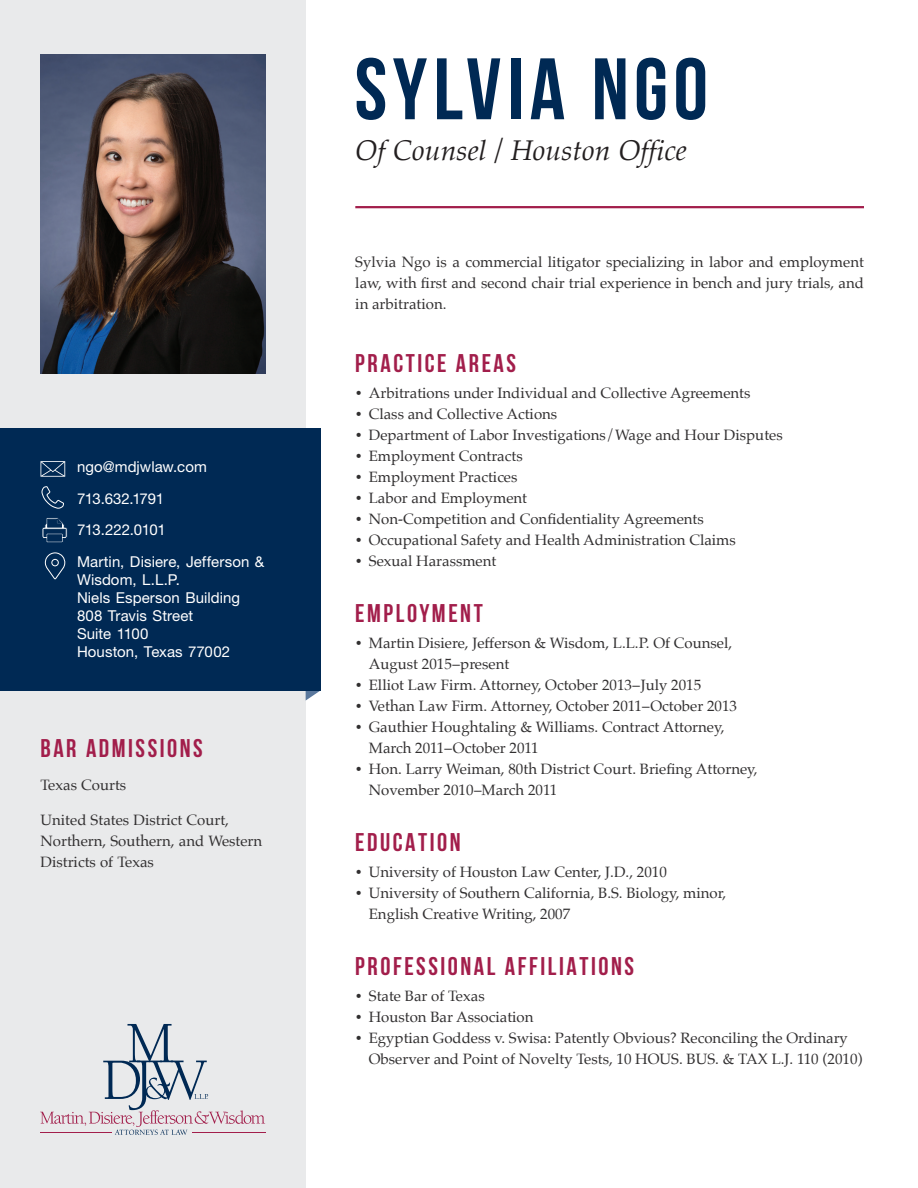
<style>
.page{position:relative;width:918px;height:1188px;background:#fff}
.page>*{position:absolute;margin:0;border:0;box-sizing:border-box;transform-origin:0 0}
._08_BODY_COPY{font:700 87px "Bebas Neue";letter-spacing:.065em;color:#002954}
.Name_address{font:italic 28.5px "Palatino";color:#231f20}
.t1{font:700 25.5px "Bebas Neue";letter-spacing:.1em;color:#a21e4b}
.t2{font:15px/21px "Palatino";color:#312f30}
.Name_address-2{font:15px/18px "Helvetica Neue";letter-spacing:.005em;color:#fff}
.Name_address-3{font:15px "Helvetica Neue";letter-spacing:-.025em;color:#fff}
.s1{font-size:12px}
</style>
<div class="page">
<div style="left:0;top:0;width:306px;height:1188px;background:#e9eaeb"></div>
<svg style="left:306px;top:690px;width:15px;height:11px"></svg>
<div style="left:0;top:428px;width:321px;height:262px;background:#002954"></div>
<img style="left:40px;top:54px;width:226px;height:320px">
<svg style="left:40px;top:461px;width:25px;height:48px"></svg>
<svg style="left:42px;top:518px;width:26px;height:25px"></svg>
<svg style="left:45px;top:552px;width:21px;height:28px"></svg>
<svg style="left:40px;top:1024px;width:225px;height:111px"></svg>
<hr style="left:40px;top:1132px;width:71px;height:1px;background:#a21e4b">
<hr style="left:192px;top:1132px;width:73px;height:1px;background:#a21e4b">
<hr style="left:355px;top:206px;width:509px;height:2px;background:#a21e4b">
<p class="Name_address-2" style="left:77px;top:458px;width:131px">ngo@mdjwlaw.com</p>
<p class="Name_address-3" style="left:77px;top:490px;width:88px">713.632.1791</p>
<p class="Name_address-3" style="left:77px;top:521px;width:90px">713.222.0101</p>
<p class="Name_address-2" style="left:77px;top:552px;width:189px">Martin, Disiere, Jefferson &amp;<br>Wisdom, L.L.P.<br>Niels Esperson Building<br>808 Travis Street<br>Suite 1100<br>Houston, Texas 77002</p>
<p class="t1" style="left:40px;top:734px;width:164px">BAR ADMISSIONS</p>
<p class="t2" style="left:40px;top:775px;width:87px">Texas Courts</p>
<p class="t2" style="left:40px;top:809px;width:223px">United States District Court,<br>Northern, Southern, and Western<br>Districts of Texas</p>
<p class="_08_BODY_COPY" style="left:355px;top:41px;width:355px">SYLVIA NGO</p>
<p class="Name_address" style="left:355px;top:126px;width:333px">Of Counsel / Houston Office</p>
<p class="t2" style="left:355px;top:251px;width:510px;text-align:justify">Sylvia Ngo is a commercial litigator specializing in labor and employment law, with first and second chair trial experience in bench and jury trials, and in arbitration.</p>
<p class="t1" style="left:355px;top:349px;width:162px">PRACTICE AREAS</p>
<p class="t2" style="left:355px;top:383px;width:397px"><span class="s1">•</span> Arbitrations under Individual and Collective Agreements</p>
<p class="t2" style="left:355px;top:404px;width:203px"><span class="s1">•</span> Class and Collective Actions</p>
<p class="t2" style="left:355px;top:425px;width:429px"><span class="s1">•</span> Department of Labor Investigations/Wage and Hour Disputes</p>
<p class="t2" style="left:355px;top:446px;width:169px"><span class="s1">•</span> Employment Contracts</p>
<p class="t2" style="left:355px;top:467px;width:164px"><span class="s1">•</span> Employment Practices</p>
<p class="t2" style="left:355px;top:488px;width:173px"><span class="s1">•</span> Labor and Employment</p>
<p class="t2" style="left:355px;top:509px;width:350px"><span class="s1">•</span> Non-Competition and Confidentiality Agreements</p>
<p class="t2" style="left:355px;top:530px;width:382px"><span class="s1">•</span> Occupational Safety and Health Administration Claims</p>
<p class="t2" style="left:355px;top:551px;width:143px"><span class="s1">•</span> Sexual Harassment</p>
<p class="t1" style="left:355px;top:599px;width:129px">EMPLOYMENT</p>
<p class="t2" style="left:369px;top:633px;width:365px;text-indent:-14px"><span class="s1">•</span> Martin Disiere, Jefferson &amp; Wisdom, L.L.P. Of Counsel,<br>August 2015–present</p>
<p class="t2" style="left:355px;top:675px;width:347px"><span class="s1">•</span> Elliot Law Firm. Attorney, October 2013–July 2015</p>
<p class="t2" style="left:355px;top:696px;width:383px"><span class="s1">•</span> Vethan Law Firm. Attorney, October 2011–October 2013</p>
<p class="t2" style="left:369px;top:717px;width:357px;text-indent:-14px"><span class="s1">•</span> Gauthier Houghtaling &amp; Williams. Contract Attorney,<br>March 2011–October 2011</p>
<p class="t2" style="left:369px;top:759px;width:390px;text-indent:-14px"><span class="s1">•</span> Hon. Larry Weiman, 80th District Court. Briefing Attorney,<br>November 2010–March 2011</p>
<p class="t1" style="left:355px;top:828px;width:107px">EDUCATION</p>
<p class="t2" style="left:355px;top:861px;width:313px"><span class="s1">•</span> University of Houston Law Center, J.D., 2010</p>
<p class="t2" style="left:369px;top:882px;width:359px;text-indent:-14px"><span class="s1">•</span> University of Southern California, B.S. Biology, minor,<br>English Creative Writing, 2007</p>
<p class="t1" style="left:355px;top:952px;width:280px">PROFESSIONAL AFFILIATIONS</p>
<p class="t2" style="left:355px;top:985px;width:131px"><span class="s1">•</span> State Bar of Texas</p>
<p class="t2" style="left:355px;top:1006px;width:180px"><span class="s1">•</span> Houston Bar Association</p>
<p class="t2" style="left:369px;top:1027px;width:495px;text-indent:-14px"><span class="s1">•</span> Egyptian Goddess v. Swisa: Patently Obvious? Reconciling the Ordinary<br>Observer and Point of Novelty Tests, 10 HOUS. BUS. &amp; TAX L.J. 110 (2010)</p>
</div>
